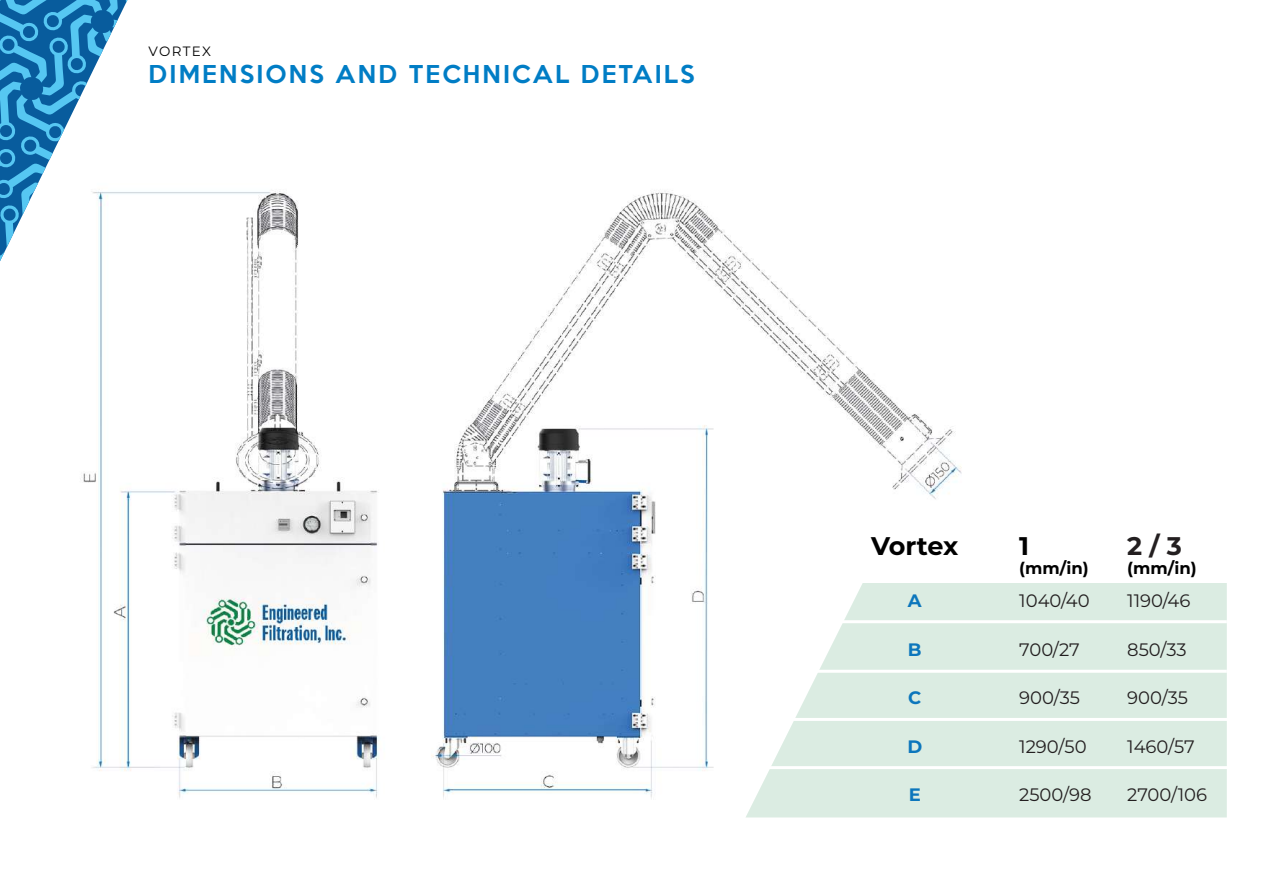
<style>
.page{position:relative;width:1263px;height:893px;background:#fff}
.page>*{position:absolute;margin:0;border:0;box-sizing:border-box;transform-origin:0 0}
.t1{font:700 25.5px "Montserrat";letter-spacing:-.015em;color:#000}
.t2{font:700 25.5px "Montserrat";color:#231f20}
.t3{font:500 22.5px "Keep Calm";letter-spacing:.1em;color:#007dc5}
.t4{font:18px "Montserrat";color:#231f20}
.t5{font:700 18px "Montserrat";color:#0c76bc}
.t6{font:700 16.5px "Montserrat";color:#000}
.t7{font:13.5px "Montserrat";letter-spacing:.09em;color:#000}
</style>
<div class="page">
<svg style="left:0;top:0;width:128px;height:261px"></svg>
<img style="left:63px;top:160px;width:899px;height:638px">
<svg style="left:745px;top:583px;width:482px;height:234px;background:#dfeee5"></svg>
<hr style="left:779px;top:670px;width:448px;height:3px;background:#fff">
<hr style="left:779px;top:620px;width:448px;height:3px;background:#fff">
<hr style="left:788px;top:718px;width:475px;height:3px;background:#fff">
<hr style="left:759px;top:766px;width:504px;height:3px;background:#fff">
<p class="t7" style="left:149px;top:42px;width:64px">VORTEX</p>
<p class="t3" style="left:149px;top:54px;width:548px">DIMENSIONS AND TECHNICAL DETAILS</p>
<h1 class="t1" style="left:871px;top:527px;width:89px">Vortex</h1>
<h1 class="t1" style="left:1019px;top:527px;width:11px">1</h1>
<p class="t6" style="left:1019px;top:556px;width:71px">(mm/in)</p>
<h1 class="t2" style="left:1127px;top:527px;width:56px">2 / 3</h1>
<p class="t6" style="left:1127px;top:556px;width:71px">(mm/in)</p>
<p class="t5" style="left:908px;top:588px;width:15px">A</p>
<p class="t4" style="left:1019px;top:588px;width:72px">1040/40</p>
<p class="t4" style="left:1127px;top:588px;width:65px">1190/46</p>
<p class="t5" style="left:908px;top:636px;width:15px">B</p>
<p class="t4" style="left:1019px;top:637px;width:62px">700/27</p>
<p class="t4" style="left:1127px;top:637px;width:61px">850/33</p>
<p class="t5" style="left:908px;top:685px;width:15px">C</p>
<p class="t4" style="left:1019px;top:685px;width:62px">900/35</p>
<p class="t4" style="left:1127px;top:685px;width:62px">900/35</p>
<p class="t5" style="left:907px;top:733px;width:16px">D</p>
<p class="t4" style="left:1019px;top:734px;width:69px">1290/50</p>
<p class="t4" style="left:1127px;top:734px;width:69px">1460/57</p>
<p class="t5" style="left:909px;top:782px;width:14px">E</p>
<p class="t4" style="left:1019px;top:783px;width:74px">2500/98</p>
<p class="t4" style="left:1127px;top:783px;width:81px">2700/106</p>
</div>
